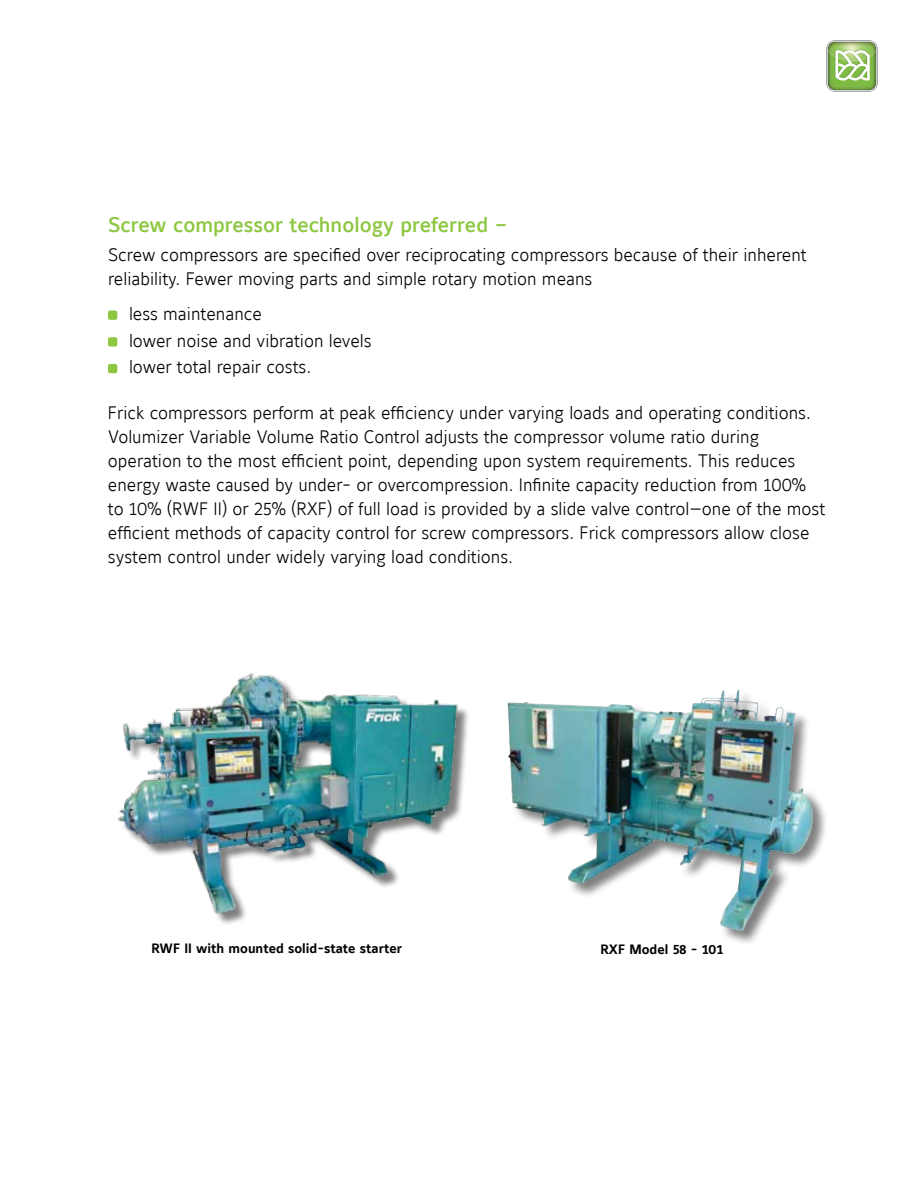
<style>
.page{position:relative;width:918px;height:1188px;background:#fff}
.page>*{position:absolute;margin:0;border:0;box-sizing:border-box;transform-origin:0 0}
.t1{font:21px "Maurea Medium Lf";color:#8dc63f}
.t2{font:18px/24px "Maurea Light Lf";color:#000}
.t3{font:13.5px "Maurea Bold Lf";color:#000}
</style>
<div class="page">
<svg style="left:827px;top:41px;width:51px;height:50px"></svg>
<img style="left:117px;top:673px;width:351px;height:251px">
<div style="left:108px;top:311px;width:9px;height:9px;background:#8dc63f;border-radius:2px"></div>
<div style="left:108px;top:337px;width:9px;height:10px;background:#8dc63f;border-radius:2px"></div>
<div style="left:108px;top:364px;width:9px;height:9px;background:#8dc63f;border-radius:2px"></div>
<div style="left:506px;top:688px;width:321px;height:257px;background:#000;opacity:.5"></div>
<img style="left:507px;top:690px;width:230px;height:195px">
<p class="t1" style="left:108px;top:213px;width:401px">Screw compressor technology preferred –</p>
<p class="t2" style="left:108px;top:243px;width:700px">Screw compressors are specified over reciprocating compressors because of their inherent reliability. Fewer moving parts and simple rotary motion means</p>
<p class="t2" style="left:129px;top:300px;width:244px;line-height:26.7px">less maintenance<br>lower noise and vibration levels lower total repair costs.</p>
<p class="t2" style="left:108px;top:401px;width:719px">Frick compressors perform at peak efficiency under varying loads and operating conditions.<br>Volumizer Variable Volume Ratio Control adjusts the compressor volume ratio during operation to the most efficient point, depending upon system requirements. This reduces energy waste caused by under- or overcompression. Infinite capacity reduction from 100% to 10% (RWF II) or 25% (RXF) of full load is provided by a slide valve control—one of the most efficient methods of capacity control for screw compressors. Frick compressors allow close system control under widely varying load conditions.</p>
<p class="t3" style="left:151px;top:941px;width:252px">RWF II with mounted solid-state starter</p>
<p class="t3" style="left:601px;top:942px;width:124px">RXF Model 58 - 101</p>
</div>
